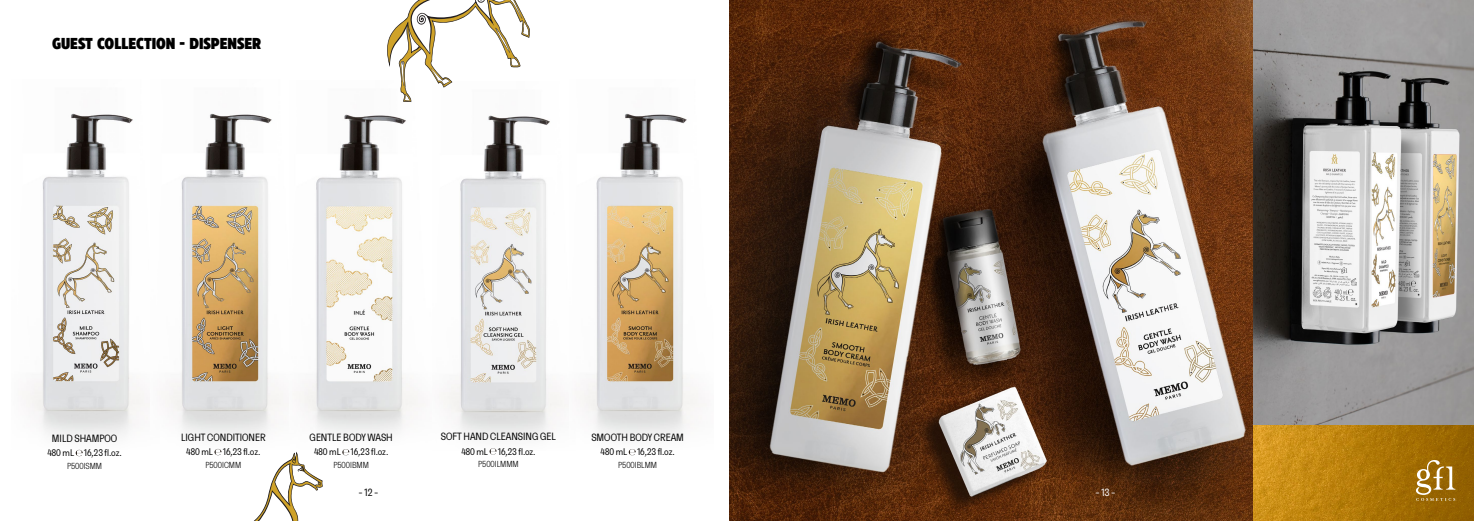
<style>
.page{position:relative;width:1474px;height:521px;background:#fff}
.page>*{position:absolute;margin:0;border:0;box-sizing:border-box;transform-origin:0 0}
.t1{font:900 15.75px "Eastman Condensed";color:#000}
.t2{font:10.5px "Faktum X Con";color:#000}
.t3{font:10.5px "Faktum X Con";color:#fff}
.t4{font:9.62px "Faktum X Con";color:#000}
.t5{font:300 8.75px "Faktum X Con";color:#000}
</style>
<div class="page">
<img style="left:26px;top:113px;width:119px;height:324px">
<svg style="left:76px;top:450px;width:7px;height:6px"></svg>
<img style="left:165px;top:113px;width:119px;height:336px">
<img style="left:299px;top:114px;width:119px;height:320px">
<svg style="left:342px;top:449px;width:7px;height:6px"></svg>
<img style="left:443px;top:115px;width:123px;height:335px">
<svg style="left:489px;top:448px;width:7px;height:7px"></svg>
<img style="left:579px;top:113px;width:120px;height:324px">
<svg style="left:628px;top:449px;width:8px;height:6px"></svg>
<svg style="left:387px;top:0;width:143px;height:102px"></svg>
<svg style="left:214px;top:449px;width:109px;height:72px"></svg>
<img style="left:729px;top:0;width:524px;height:521px">
<img style="left:1253px;top:424px;width:220px;height:97px">
<svg style="left:1396px;top:458px;width:59px;height:43px;background:#ac8028"></svg>
<img style="left:1253px;top:0;width:220px;height:424px">
<h1 class="t1" style="left:52px;top:31px;width:210px">GUEST COLLECTION - DISPENSER</h1>
<p class="t2" style="left:52px;top:432px;width:67px">MILD SHAMPOO</p>
<p class="t4" style="left:47px;top:447px;width:76px">480 mL 16,23 fl.oz.</p>
<p class="t5" style="left:67px;top:460px;width:37px">P500ISMM</p>
<p class="t2" style="left:181px;top:431px;width:86px">LIGHT CONDITIONER</p>
<p class="t4" style="left:186px;top:446px;width:76px">480 mL 16,23 fl.oz.</p>
<p class="t5" style="left:205px;top:460px;width:37px">P500ICMM</p>
<p class="t2" style="left:309px;top:431px;width:85px">GENTLE BODY WASH</p>
<p class="t4" style="left:314px;top:446px;width:76px">480 mL 16,23 fl.oz.</p>
<p class="t5" style="left:333px;top:460px;width:37px">P500IBMM</p>
<p class="t2" style="left:441px;top:430px;width:116px">SOFT HAND CLEANSING GEL</p>
<p class="t4" style="left:461px;top:445px;width:76px">480 mL 16,23 fl.oz.</p>
<p class="t5" style="left:478px;top:459px;width:42px">P500ILMMM</p>
<p class="t2" style="left:591px;top:431px;width:94px">SMOOTH BODY CREAM</p>
<p class="t4" style="left:600px;top:446px;width:76px">480 mL 16,23 fl.oz.</p>
<p class="t5" style="left:618px;top:460px;width:40px">P500IBLMM</p>
<p class="t2" style="left:358px;top:486px;width:21px">- 12 -</p>
<p class="t3" style="left:1095px;top:486px;width:22px">- 13 -</p>
</div>
